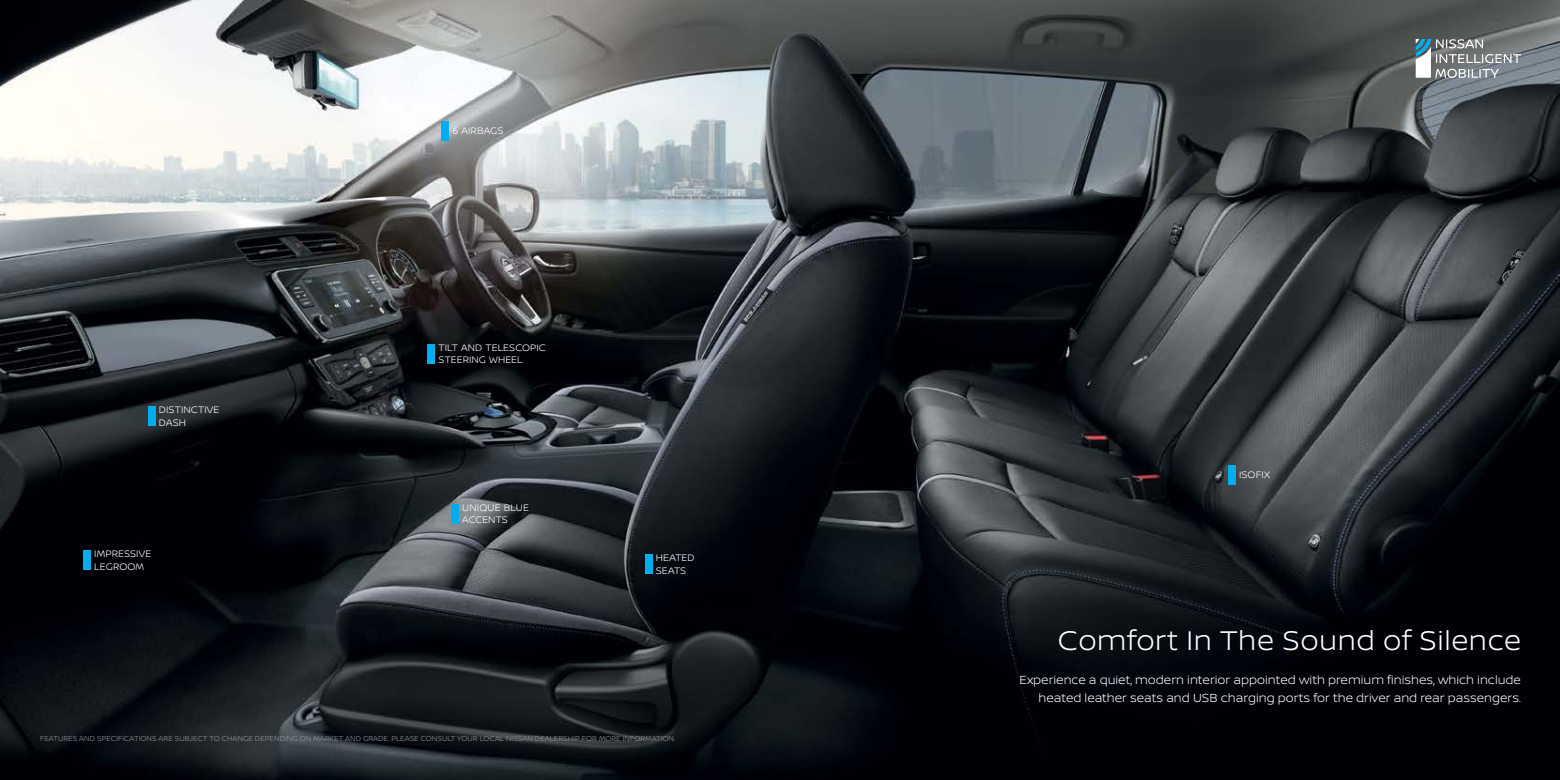
<style>
.page{position:relative;width:1560px;height:780px;background:#fff}
.page>*{position:absolute;margin:0;border:0;box-sizing:border-box;transform-origin:0 0}
.t1{font:300 28.75px "Nissan Brand";letter-spacing:.02em;color:#fff}
.t2{font:300 12.5px/17.5px "Nissan Brand";color:#fff;text-align:right}
.t3{font:300 10px/12.5px "Nissan Brand";letter-spacing:.01em;color:#fff}
.t4{font:300 7.5px "Nissan Brand";letter-spacing:.01em;color:#939598}
</style>
<div class="page">
<img style="left:0;top:0;width:1559px;height:780px">
<div style="left:428px;top:344px;width:7px;height:19px;background:#00aeef"></div>
<div style="left:148px;top:406px;width:7px;height:19px;background:#00aeef"></div>
<div style="left:84px;top:551px;width:7px;height:19px;background:#00aeef"></div>
<div style="left:645px;top:555px;width:7px;height:19px;background:#00aeef"></div>
<div style="left:1228px;top:465px;width:7px;height:19px;background:#00aeef"></div>
<div style="left:451px;top:504px;width:8px;height:19px;background:#00aeef"></div>
<div style="left:442px;top:121px;width:7px;height:19px;background:#00aeef"></div>
<svg style="left:1415px;top:39px;width:105px;height:39px;background:#8d9699"></svg>
<p class="t3" style="left:452px;top:124px;width:52px">6 AIRBAGS</p>
<p class="t3" style="left:159px;top:403px;width:62px">DISTINCTIVE<br>DASH</p>
<p class="t3" style="left:438px;top:341px;width:109px">TILT AND TELESCOPIC<br>STEERING WHEEL</p>
<p class="t3" style="left:462px;top:500px;width:68px">UNIQUE BLUE<br>ACCENTS</p>
<p class="t3" style="left:94px;top:547px;width:59px">IMPRESSIVE<br>LEGROOM</p>
<p class="t3" style="left:656px;top:551px;width:40px">HEATED<br>SEATS</p>
<p class="t4" style="left:40px;top:733px;width:637px">FEATURES AND SPECIFICATIONS ARE SUBJECT TO CHANGE DEPENDING ON MARKET AND GRADE. PLEASE CONSULT YOUR LOCAL NISSAN DEALERSHIP FOR MORE INFORMATION.</p>
<p class="t3" style="left:1238px;top:468px;width:32px">ISOFIX</p>
<h1 class="t1" style="left:1057px;top:619px;width:464px">Comfort In The Sound of Silence</h1>
<p class="t2" style="left:1019px;top:671px;width:503px">Experience a quiet, modern interior appointed with premium finishes, which include heated leather seats and USB charging ports for the driver and rear passengers.</p>
</div>
